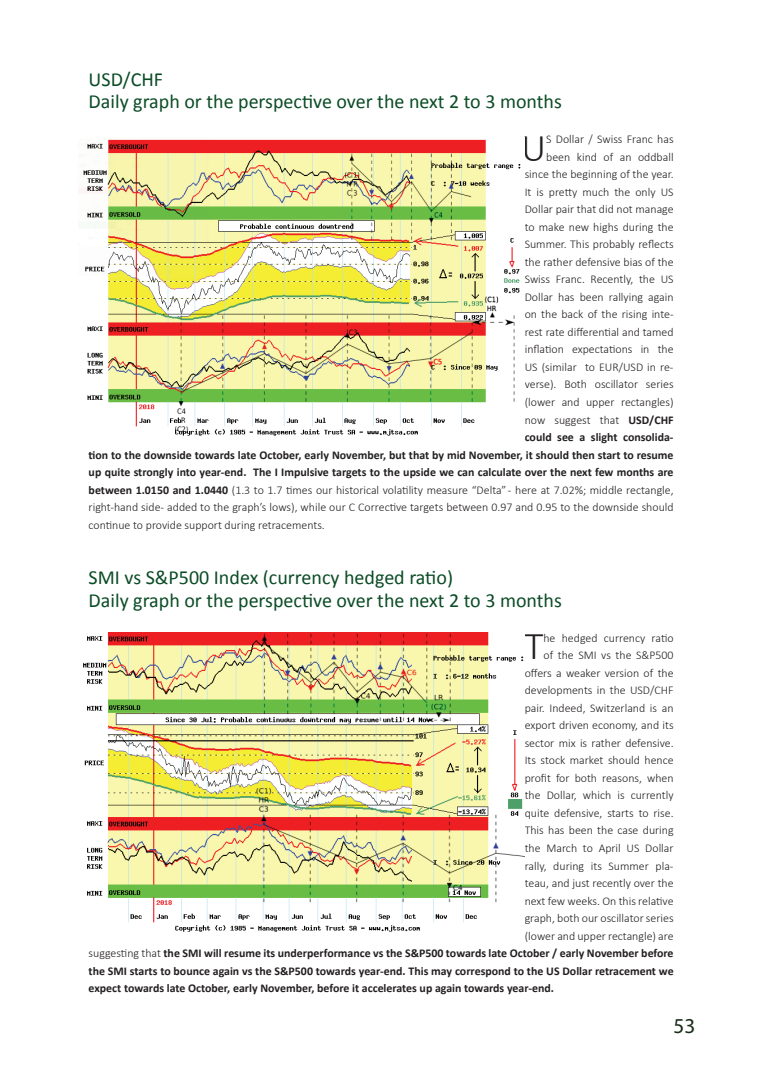
<style>
.page{position:relative;width:780px;height:1088px;background:#fff}
.page>*{position:absolute;margin:0;border:0;box-sizing:border-box;transform-origin:0 0}
.t1{font:300 39.5px "Calibri";color:#231f20}
.t2{font:21.25px "Myriad Pro";color:#162c15}
.t3{font:20px/22.5px "Calibri";color:#0b4c25}
.t4{font:300 11.88px "Calibri";color:#231f20}
.t5{font:700 11.88px "Calibri";color:#231f20}
.s1{font-weight:700}
.s2{font-weight:300}
</style>
<div class="page">
<img style="left:83px;top:139px;width:438px;height:297px">
<img style="left:83px;top:632px;width:441px;height:300px">
<h3 class="t3" style="left:89px;top:67px;width:475px">USD/CHF<br>Daily graph or the perspective over the next 2 to 3 months</h3>
<h1 class="t1" style="left:521px;top:123px;width:27px">U</h1>
<p class="t4" style="left:546px;top:132px;width:129px">S Dollar / Swiss Franc has</p>
<p class="t4" style="left:546px;top:150px;width:129px">been kind of an oddball</p>
<p class="t4" style="left:524px;top:167px;width:150px">since the beginning of the year.</p>
<p class="t4" style="left:524px;top:185px;width:150px">It is pretty much the only US</p>
<p class="t4" style="left:524px;top:202px;width:150px">Dollar pair that did not manage</p>
<p class="t4" style="left:524px;top:220px;width:150px">to make new highs during the</p>
<p class="t4" style="left:524px;top:237px;width:150px">Summer. This probably reflects</p>
<p class="t4" style="left:524px;top:255px;width:150px">the rather defensive bias of the</p>
<p class="t4" style="left:524px;top:272px;width:150px">Swiss Franc. Recently, the US</p>
<p class="t4" style="left:524px;top:290px;width:150px">Dollar has been rallying again</p>
<p class="t4" style="left:524px;top:307px;width:150px">on the back of the rising inte-</p>
<p class="t4" style="left:524px;top:325px;width:150px">rest rate differential and tamed</p>
<p class="t4" style="left:524px;top:342px;width:150px">inflation expectations in the</p>
<p class="t4" style="left:524px;top:360px;width:150px">US (similar to EUR/USD in re-</p>
<p class="t4" style="left:524px;top:377px;width:150px">verse). Both oscillator series</p>
<p class="t4" style="left:524px;top:395px;width:150px">(lower and upper rectangles)</p>
<p class="t4" style="left:524px;top:412px;width:150px">now suggest that <span class="s1">USD/CHF</span></p>
<p class="t5" style="left:524px;top:429px;width:150px">could see a slight consolida-</p>
<p class="t5" style="left:89px;top:446px;width:586px">tion to the downside towards late October, early November, but that by mid November, it should then start to resume</p>
<p class="t5" style="left:89px;top:464px;width:586px">up quite strongly into year-end. The I Impulsive targets to the upside we can calculate over the next few months are</p>
<p class="t4" style="left:89px;top:482px;width:586px"><span class="s1">between 1.0150 and 1.0440</span> (1.3 to 1.7 times our historical volatility measure “Delta” - here at 7.02%; middle rectangle,</p>
<p class="t4" style="left:89px;top:500px;width:586px">right-hand side- added to the graph’s lows), while our C Corrective targets between 0.97 and 0.95 to the downside should</p>
<p class="t4" style="left:89px;top:517px;width:238px">continue to provide support during retracements.</p>
<h3 class="t3" style="left:89px;top:566px;width:475px">SMI vs S&amp;P500 Index (currency hedged ratio)<br>Daily graph or the perspective over the next 2 to 3 months</h3>
<h1 class="t1" style="left:524px;top:622px;width:21px">T</h1>
<p class="t4" style="left:543px;top:630px;width:132px">he hedged currency ratio</p>
<p class="t4" style="left:543px;top:648px;width:132px">of the SMI vs the S&amp;P500</p>
<p class="t4" style="left:524px;top:665px;width:150px">offers a weaker version of the</p>
<p class="t4" style="left:524px;top:683px;width:150px">developments in the USD/CHF</p>
<p class="t4" style="left:524px;top:701px;width:150px">pair. Indeed, Switzerland is an</p>
<p class="t4" style="left:524px;top:718px;width:150px">export driven economy, and its</p>
<p class="t4" style="left:524px;top:736px;width:150px">sector mix is rather defensive.</p>
<p class="t4" style="left:524px;top:753px;width:150px">Its stock market should hence</p>
<p class="t4" style="left:524px;top:771px;width:150px">profit for both reasons, when</p>
<p class="t4" style="left:524px;top:788px;width:150px">the Dollar, which is currently</p>
<p class="t4" style="left:524px;top:806px;width:150px">quite defensive, starts to rise.</p>
<p class="t4" style="left:524px;top:823px;width:150px">This has been the case during</p>
<p class="t4" style="left:524px;top:841px;width:150px">the March to April US Dollar</p>
<p class="t4" style="left:524px;top:858px;width:150px">rally, during its Summer pla-</p>
<p class="t4" style="left:524px;top:876px;width:150px">teau, and just recently over the</p>
<p class="t4" style="left:524px;top:893px;width:150px">next few weeks. On this relative</p>
<p class="t4" style="left:524px;top:911px;width:150px">graph, both our oscillator series</p>
<p class="t4" style="left:524px;top:928px;width:150px">(lower and upper rectangle) are</p>
<p class="t5" style="left:89px;top:945px;width:586px"><span class="s2">suggesting that</span> the SMI will resume its underperformance vs the S&amp;P500 towards late October / early November before</p>
<p class="t5" style="left:89px;top:962px;width:586px">the SMI starts to bounce again vs the S&amp;P500 towards year-end. This may correspond to the US Dollar retracement we</p>
<p class="t5" style="left:89px;top:980px;width:467px">expect towards late October, early November, before it accelerates up again towards year-end.</p>
<h2 class="t2" style="left:673px;top:1013px;width:23px">53</h2>
</div>
